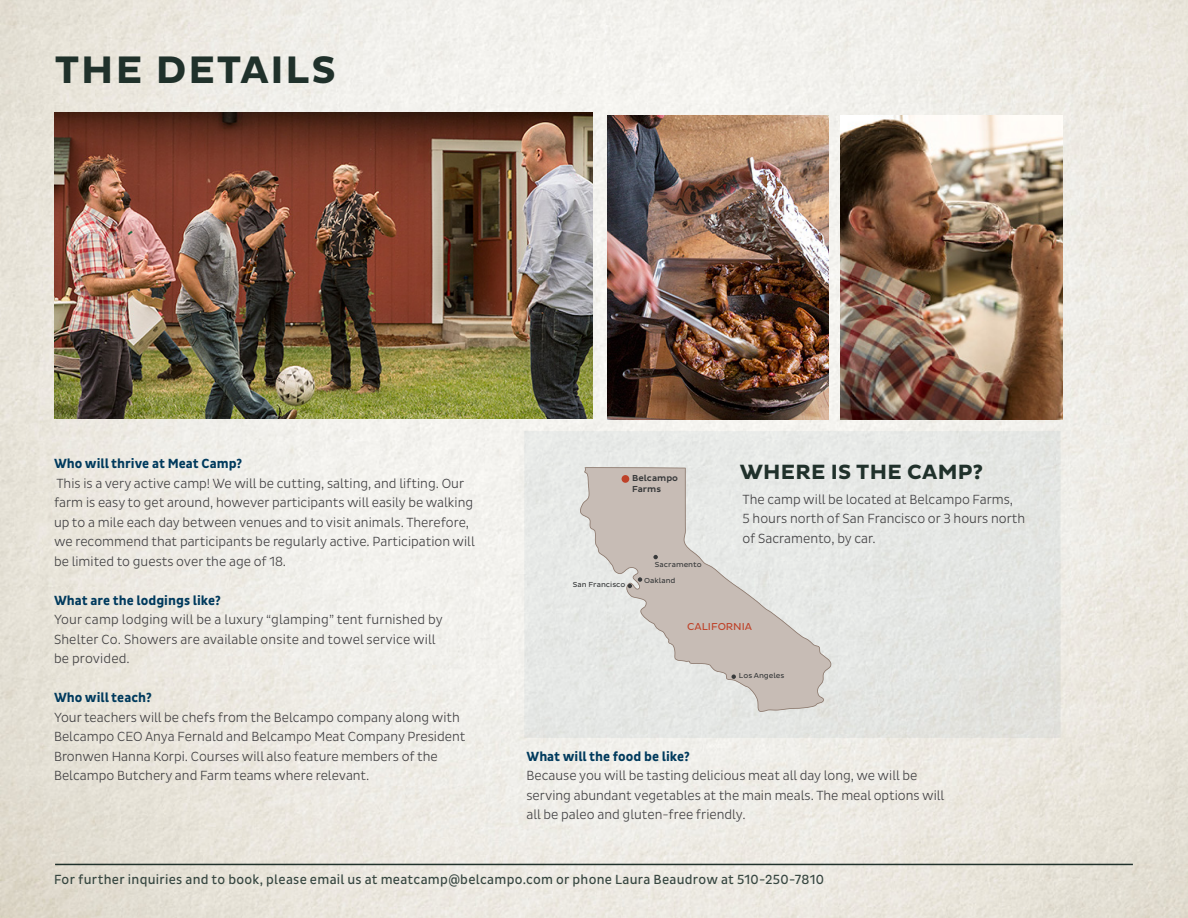
<style>
.page{position:relative;width:1188px;height:918px;background:#fff}
.page>*{position:absolute;margin:0;border:0;box-sizing:border-box;transform-origin:0 0}
.t1{font:700 39px "Pluto Sans";letter-spacing:.045em;color:#20312b}
.t2{font:700 21px "Pluto Sans";letter-spacing:.015em;color:#20312b}
.t3{font:300 13.5px/19.5px "Pluto Sans Cond";color:#414042}
.t4{font:13.5px "Pluto Sans Cond";letter-spacing:.02em;color:#364640}
.t5{font:700 13.5px "Pluto Sans Cond";color:#003a5d}
.t6{font:10.2px "Pluto Sans";color:#be4128}
.t7{font:500 8.85px/10.6px "Pluto Sans";color:#383a3b}
.t8{font:7.35px "Pluto Sans";color:#383a3b}
</style>
<div class="page">
<img style="left:0;top:0;width:1188px;height:918px">
<img style="left:54px;top:113px;width:539px;height:305px">
<img style="left:841px;top:116px;width:221px;height:304px">
<img style="left:608px;top:116px;width:221px;height:304px">
<div style="left:524px;top:431px;width:537px;height:307px;background:#e5e7e4"></div>
<svg style="left:580px;top:467px;width:251px;height:245px"></svg>
<div style="left:622px;top:475px;width:7px;height:8px;background:#be4128;border-radius:50%"></div>
<svg style="left:638px;top:577px;width:4px;height:5px"></svg>
<svg style="left:653px;top:555px;width:5px;height:4px"></svg>
<svg style="left:628px;top:584px;width:4px;height:4px"></svg>
<svg style="left:732px;top:674px;width:4px;height:5px"></svg>
<hr style="left:55px;top:864px;width:1078px;height:1px;background:#20312b">
<h1 class="t1" style="left:55px;top:48px;width:283px">THE DETAILS</h1>
<p class="t5" style="left:54px;top:456px;width:190px">Who will thrive at Meat Camp?</p>
<p class="t3" style="left:54px;top:474px;width:422px">This is a very active camp! We will be cutting, salting, and lifting. Our farm is easy to get around, however participants will easily be walking up to a mile each day between venues and to visit animals. Therefore, we recommend that participants be regularly active. Participation will be limited to guests over the age of 18.</p>
<p class="t5" style="left:54px;top:593px;width:168px">What are the lodgings like?</p>
<p class="t3" style="left:54px;top:610px;width:390px">Your camp lodging will be a luxury “glamping” tent furnished by<br>Shelter Co. Showers are available onsite and towel service will be provided.</p>
<p class="t5" style="left:54px;top:690px;width:99px">Who will teach?</p>
<p class="t3" style="left:54px;top:708px;width:413px">Your teachers will be chefs from the Belcampo company along with Belcampo CEO Anya Fernald and Belcampo Meat Company President Bronwen Hanna Korpi. Courses will also feature members of the Belcampo Butchery and Farm teams where relevant.</p>
<p class="t7" style="left:632px;top:473px;width:47px">Belcampo<br>Farms</p>
<p class="t8" style="left:573px;top:581px;width:54px">San Francisco</p>
<p class="t8" style="left:655px;top:560px;width:48px">Sacramento</p>
<p class="t8" style="left:644px;top:576px;width:33px">Oakland</p>
<h2 class="t2" style="left:740px;top:460px;width:245px">WHERE IS THE CAMP?</h2>
<p class="t3" style="left:742px;top:490px;width:284px">The camp will be located at Belcampo Farms,<br>5 hours north of San Francisco or 3 hours north of Sacramento, by car.</p>
<p class="t6" style="left:687px;top:621px;width:67px">CALIFORNIA</p>
<p class="t8" style="left:739px;top:672px;width:47px">Los Angeles</p>
<p class="t5" style="left:526px;top:749px;width:165px">What will the food be like?</p>
<p class="t3" style="left:526px;top:766px;width:419px">Because you will be tasting delicious meat all day long, we will be serving abundant vegetables at the main meals. The meal options will all be paleo and gluten-free friendly.</p>
<p class="t4" style="left:54px;top:872px;width:772px">For further inquiries and to book, please email us at meatcamp@belcampo.com or phone Laura Beaudrow at 510-250-7810</p>
</div>
